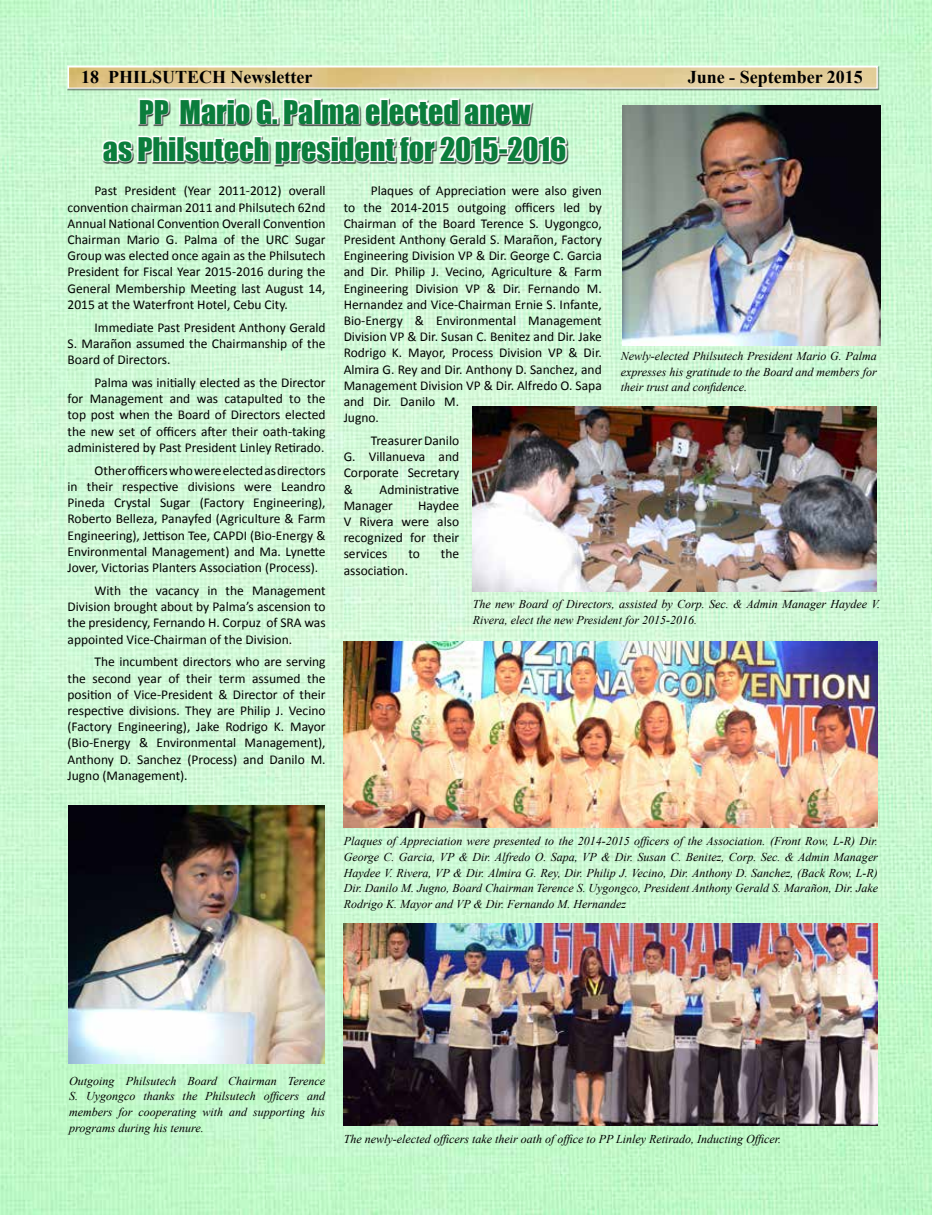
<style>
.page{position:relative;width:932px;height:1215px;background:#fff}
.page>*{position:absolute;margin:0;border:0;box-sizing:border-box;transform-origin:0 0}
.t1{font:30px/37.5px "Impact";color:#0b7d3c;text-align:center}
.t2{font:700 18px "Times New Roman";color:#000}
.t3{font:13.5px/16.2px "Calibri";color:#000;text-align:justify}
.t4{font:italic 12px/15.8px "Times New Roman";color:#000;text-align:justify}
</style>
<div class="page">
<img style="left:0;top:0;width:932px;height:1215px">
<div style="left:67px;top:66px;width:812px;height:24px;background:#000;opacity:.46"></div>
<svg style="left:100px;top:63px;width:469px;height:104px;background:#d7d7aa"></svg>
<div style="left:101px;top:98px;width:467px;height:69px;background:#000;opacity:.75"></div>
<img style="left:69px;top:805px;width:255px;height:258px">
<img style="left:344px;top:642px;width:533px;height:186px">
<img style="left:344px;top:923px;width:534px;height:202px">
<img style="left:622px;top:105px;width:258px;height:240px">
<img style="left:472px;top:406px;width:404px;height:186px">
<h2 class="t2" style="left:81px;top:64px;width:233px">18 PHILSUTECH Newsletter</h2>
<h2 class="t2" style="left:687px;top:64px;width:177px">June - September 2015</h2>
<h1 class="t1" style="left:103px;top:92px;width:465px">PP Mario G. Palma elected anew<br>as Philsutech president for 2015-2016</h1>
<p class="t3" style="left:68px;top:182px;width:260px;text-indent:27px">Past President (Year 2011-2012) overall convention chairman 2011 and Philsutech 62nd Annual National Convention Overall Convention Chairman Mario G. Palma of the URC Sugar Group was elected once again as the Philsutech President for Fiscal Year 2015-2016 during the General Membership Meeting last August 14, 2015 at the Waterfront Hotel, Cebu City.</p>
<p class="t3" style="left:68px;top:319px;width:259px;text-indent:27px">Immediate Past President Anthony Gerald S. Marañon assumed the Chairmanship of the Board of Directors.</p>
<p class="t3" style="left:68px;top:374px;width:260px;text-indent:27px">Palma was initially elected as the Director for Management and was catapulted to the top post when the Board of Directors elected the new set of officers after their oath-taking administered by Past President Linley Retirado.</p>
<p class="t3" style="left:68px;top:462px;width:260px;text-indent:27px">Other officers who were elected as directors in their respective divisions were Leandro Pineda Crystal Sugar (Factory Engineering), Roberto Belleza, Panayfed (Agriculture &amp; Farm Engineering), Jettison Tee, CAPDI (Bio-Energy &amp; Environmental Management) and Ma. Lynette Jover, Victorias Planters Association (Process).</p>
<p class="t3" style="left:68px;top:582px;width:260px;text-indent:27px">With the vacancy in the Management Division brought about by Palma’s ascension to the presidency, Fernando H. Corpuz of SRA was appointed Vice-Chairman of the Division.</p>
<p class="t3" style="left:68px;top:654px;width:260px;text-indent:27px">The incumbent directors who are serving the second year of their term assumed the position of Vice-President &amp; Director of their respective divisions. They are Philip J. Vecino (Factory Engineering), Jake Rodrigo K. Mayor (Bio-Energy &amp; Environmental Management), Anthony D. Sanchez (Process) and Danilo M.<br>Jugno (Management).</p>
<p class="t3" style="left:344px;top:182px;width:260px;text-align:left;text-indent:27px">Plaques of Appreciation were also given to the 2014-2015 outgoing officers led by Chairman of the Board Terence S. Uygongco, President Anthony Gerald S. Marañon, Factory Engineering Division VP &amp; Dir. George C. Garcia and Dir. Philip J. Vecino, Agriculture &amp; Farm Engineering Division VP &amp; Dir. Fernando M.<br>Hernandez and Vice-Chairman Ernie S. Infante, Bio-Energy &amp; Environmental Management Division VP &amp; Dir. Susan C. Benitez and Dir. Jake Rodrigo K. Mayor, Process Division VP &amp; Dir.<br>Almira G. Rey and Dir. Anthony D. Sanchez, and Management Division VP &amp; Dir. Alfredo O. Sapa and Dir. Danilo M.<br>Jugno.</p>
<p class="t3" style="left:344px;top:432px;width:117px;text-indent:27px">Treasurer Danilo G. Villanueva and Corporate Secretary &amp;</p>
<p class="t3" style="left:344px;top:481px;width:117px;text-indent:36px">Administrative<br>Manager</p>
<p class="t3" style="left:344px;top:497px;width:117px;text-indent:74px">Haydee V Rivera were also recognized for their services</p>
<p class="t3" style="left:408px;top:546px;width:13px">to</p>
<p class="t3" style="left:441px;top:546px;width:20px">the</p>
<p class="t3" style="left:344px;top:562px;width:66px">association.</p>
<p class="t4" style="left:621px;top:348px;width:257px">Newly-elected Philsutech President Mario G. Palma expresses his gratitude to the Board and members for their trust and confidence.</p>
<p class="t4" style="left:472px;top:596px;width:409px">The new Board of Directors, assisted by Corp. Sec. &amp; Admin Manager Haydee V.<br>Rivera, elect the new President for 2015-2016.</p>
<p class="t4" style="left:344px;top:833px;width:536px">Plaques of Appreciation were presented to the 2014-2015 officers of the Association. (Front Row, L-R) Dir.<br>George C. Garcia, VP &amp; Dir. Alfredo O. Sapa, VP &amp; Dir. Susan C. Benitez, Corp. Sec. &amp; Admin Manager Haydee V. Rivera, VP &amp; Dir. Almira G. Rey, Dir. Philip J. Vecino, Dir. Anthony D. Sanchez, (Back Row, L-R)<br>Dir. Danilo M. Jugno, Board Chairman Terence S. Uygongco, President Anthony Gerald S. Marañon, Dir. Jake Rodrigo K. Mayor and VP &amp; Dir. Fernando M. Hernandez</p>
<p class="t4" style="left:69px;top:1072px;width:257px">Outgoing Philsutech Board Chairman Terence S. Uygongco thanks the Philsutech officers and members for cooperating with and supporting his programs during his tenure.</p>
<p class="t4" style="left:343px;top:1131px;width:439px">The newly-elected officers take their oath of office to PP Linley Retirado, Inducting Officer.</p>
</div>
